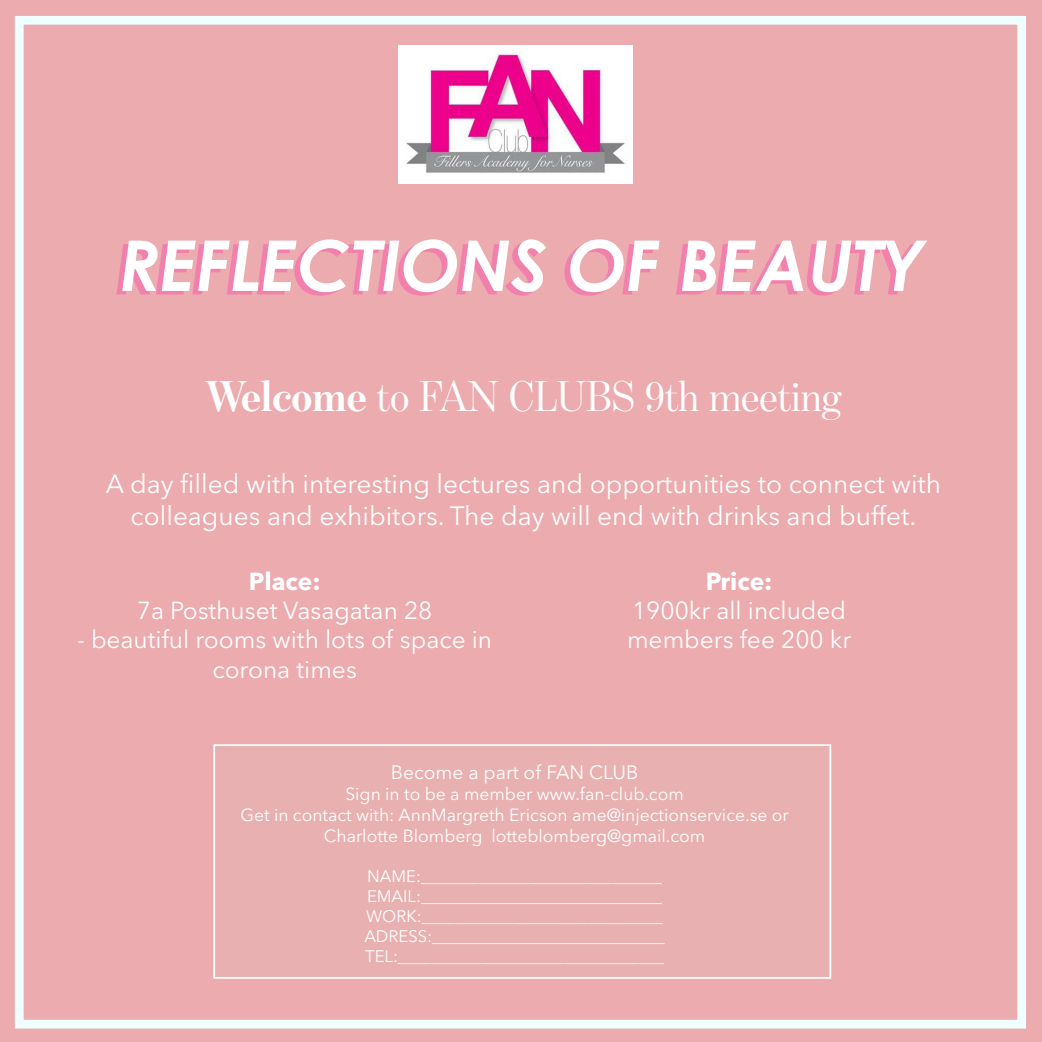
<style>
.page{position:relative;width:1042px;height:1042px;background:#ebabaf}
.page>*{position:absolute;margin:0;border:0;box-sizing:border-box;transform-origin:0 0}
.t1{font:italic 700 70px "Century Gothic";color:#fff}
.t2{font:43.75px "Benton Mod Disp";color:#fff}
.t3{font:26.25px "Avenir Next LT Pro";color:#fff}
.t4{font:24.5px "Avenir Next LT Pro";color:#fff}
.t5{font:700 24.5px "Avenir Next LT Pro";color:#fff}
.t6{font:19.25px "Avenir Next LT Pro";color:#fff}
.t7{font:17.5px "Avenir Next LT Pro";color:#fff}
.t8{font:16.62px "Avenir Next LT Pro";color:#fff}
.s1{font-weight:700}
</style>
<div class="page">
<div style="left:15px;top:16px;width:1011px;height:1012px;border:9px solid #efffff"></div>
<img style="left:398px;top:46px;width:234px;height:138px">
<div style="left:213px;top:744px;width:618px;height:234px;background:#e8b0b1;border:2px solid #fffffd"></div>
<p class="t1" style="left:119px;top:212px;width:808px">REFLECTIONS OF BEAUTY</p>
<p class="t2" style="left:205px;top:372px;width:638px"><span class="s1">Welcome</span> to FAN CLUBS 9th meeting</p>
<p class="t3" style="left:106px;top:468px;width:837px">A day filled with interesting lectures and opportunities to connect with</p>
<p class="t3" style="left:131px;top:500px;width:787px">colleagues and exhibitors. The day will end with drinks and buffet.</p>
<p class="t5" style="left:249px;top:566px;width:73px">Place:</p>
<p class="t4" style="left:137px;top:596px;width:297px">7a Posthuset Vasagatan 28</p>
<p class="t4" style="left:77px;top:625px;width:417px">- beautiful rooms with lots of space in</p>
<p class="t4" style="left:212px;top:655px;width:146px">corona times</p>
<p class="t5" style="left:706px;top:566px;width:68px">Price:</p>
<p class="t4" style="left:632px;top:596px;width:216px">1900kr all included</p>
<p class="t4" style="left:627px;top:625px;width:226px">members fee 200 kr</p>
<p class="t6" style="left:391px;top:761px;width:249px">Become a part of FAN CLUB</p>
<p class="t7" style="left:345px;top:783px;width:340px">Sign in to be a member www.fan-club.com</p>
<p class="t7" style="left:240px;top:804px;width:550px">Get in contact with: AnnMargreth Ericson ame@injectionservice.se or</p>
<p class="t7" style="left:324px;top:825px;width:383px">Charlotte Blomberg lotteblomberg@gmail.com</p>
<p class="t8" style="left:367px;top:866px;width:296px">NAME:_____________________________</p>
<p class="t8" style="left:367px;top:886px;width:297px">EMAIL:_____________________________</p>
<p class="t8" style="left:366px;top:906px;width:298px">WORK:_____________________________</p>
<p class="t8" style="left:364px;top:926px;width:302px">ADRESS:____________________________</p>
<p class="t8" style="left:365px;top:946px;width:300px">TEL:________________________________</p>
</div>
